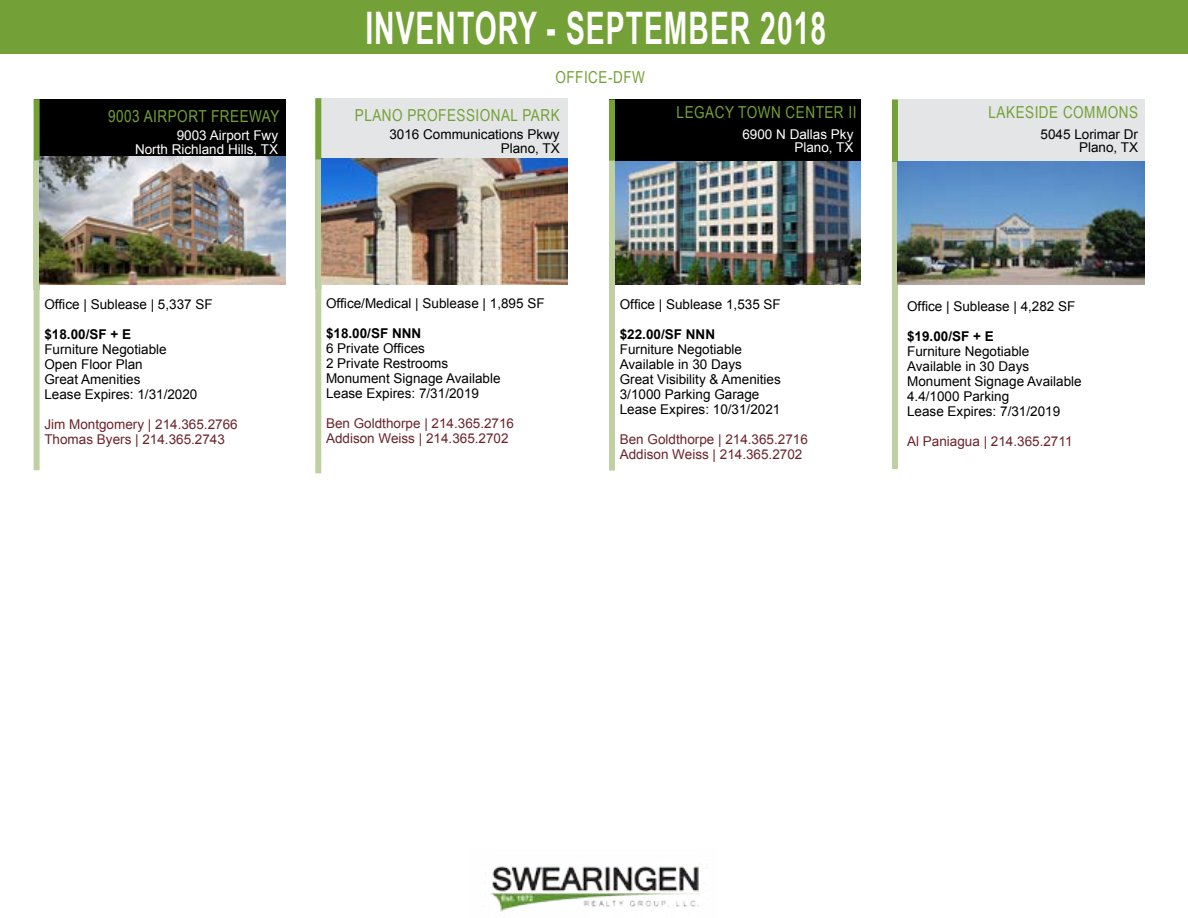
<style>
.page{position:relative;width:1188px;height:918px;background:#fff}
.page>*{position:absolute;margin:0;border:0;box-sizing:border-box;transform-origin:0 0}
.t1{font:700 44.85px "Arial Narrow";letter-spacing:.03em;color:#fff;scale:.77 1}
.t2{font:16.5px "Arial Narrow";letter-spacing:.03em;color:#74a137}
.t3{font:13.5px/15px "Arial";color:#000}
.t4{font:13.5px/15px "Arial";color:#6a242b}
.t5{font:13.5px/13.5px "Arial";color:#fff;text-align:right}
.t6{font:700 13.5px "Arial";color:#000}
</style>
<div class="page">
<div style="left:0;top:0;width:1188px;height:54px;background:#74a137"></div>
<img style="left:491px;top:866px;width:213px;height:46px">
<div style="left:34px;top:99px;width:252px;height:61px;background:#000"></div>
<div style="left:34px;top:99px;width:6px;height:191px;background:#74a137"></div>
<div style="left:34px;top:160px;width:6px;height:310px;background:#bfd1a2"></div>
<img style="left:40px;top:157px;width:245px;height:128px">
<div style="left:315px;top:98px;width:252px;height:61px;background:#e4e5e6"></div>
<div style="left:315px;top:98px;width:6px;height:191px;background:#74a137"></div>
<div style="left:315px;top:159px;width:6px;height:314px;background:#bfd1a2"></div>
<img style="left:321px;top:158px;width:246px;height:127px">
<div style="left:609px;top:99px;width:252px;height:62px;background:#000"></div>
<div style="left:609px;top:99px;width:6px;height:191px;background:#74a137"></div>
<div style="left:609px;top:161px;width:6px;height:310px;background:#bfd1a2"></div>
<div style="left:892px;top:99px;width:6px;height:191px;background:#74a137"></div>
<div style="left:898px;top:99px;width:246px;height:61px;background:#e4e5e6"></div>
<div style="left:892px;top:162px;width:6px;height:307px;background:#bfd1a2"></div>
<img style="left:898px;top:161px;width:246px;height:124px">
<img style="left:615px;top:161px;width:246px;height:124px">
<p class="t2" style="left:108px;top:104px;width:173px">9003 AIRPORT FREEWAY</p>
<p class="t5" style="left:135px;top:129px;width:145px">9003 Airport Fwy<br>North Richland Hills, TX</p>
<h1 class="t1" style="left:365px;top:-6px;width:600px">INVENTORY - SEPTEMBER 2018</h1>
<p class="t2" style="left:555px;top:65px;width:91px">OFFICE-DFW</p>
<p class="t2" style="left:355px;top:103px;width:206px">PLANO PROFESSIONAL PARK</p>
<p class="t3" style="left:389px;top:128px;width:172px;line-height:13.5px;text-align:right">3016 Communications Pkwy<br>Plano, TX</p>
<p class="t2" style="left:677px;top:100px;width:181px">LEGACY TOWN CENTER II</p>
<p class="t2" style="left:989px;top:100px;width:151px">LAKESIDE COMMONS</p>
<p class="t3" style="left:1041px;top:127px;width:99px;line-height:13.5px;text-align:right">5045 Lorimar Dr<br>Plano, TX</p>
<p class="t5" style="left:742px;top:128px;width:113px">6900 N Dallas Pky<br>Plano, TX</p>
<p class="t3" style="left:44px;top:297px;width:170px">Office | Sublease | 5,337 SF</p>
<p class="t6" style="left:44px;top:325px;width:88px">$18.00/SF + E</p>
<p class="t3" style="left:44px;top:342px;width:155px">Furniture Negotiable<br>Open Floor Plan<br>Great Amenities<br>Lease Expires: 1/31/2020</p>
<p class="t4" style="left:44px;top:417px;width:195px">Jim Montgomery | 214.365.2766<br>Thomas Byers | 214.365.2743</p>
<p class="t3" style="left:326px;top:296px;width:220px">Office/Medical | Sublease | 1,895 SF</p>
<p class="t6" style="left:326px;top:324px;width:97px">$18.00/SF NNN</p>
<p class="t3" style="left:326px;top:341px;width:176px">6 Private Offices<br>2 Private Restrooms<br>Monument Signage Available<br>Lease Expires: 7/31/2019</p>
<p class="t4" style="left:326px;top:416px;width:190px">Ben Goldthorpe | 214.365.2716<br>Addison Weiss | 214.365.2702</p>
<p class="t3" style="left:620px;top:297px;width:163px">Office | Sublease 1,535 SF</p>
<p class="t6" style="left:620px;top:326px;width:97px">$22.00/SF NNN</p>
<p class="t3" style="left:620px;top:342px;width:163px">Furniture Negotiable<br>Available in 30 Days<br>Great Visibility &amp; Amenities<br>3/1000 Parking Garage<br>Lease Expires: 10/31/2021</p>
<p class="t4" style="left:620px;top:432px;width:190px">Ben Goldthorpe | 214.365.2716<br>Addison Weiss | 214.365.2702</p>
<p class="t3" style="left:907px;top:298px;width:170px">Office | Sublease | 4,282 SF</p>
<p class="t6" style="left:907px;top:327px;width:88px">$19.00/SF + E</p>
<p class="t3" style="left:907px;top:343px;width:176px">Furniture Negotiable<br>Available in 30 Days<br>Monument Signage Available<br>4.4/1000 Parking<br>Lease Expires: 7/31/2019</p>
<p class="t4" style="left:907px;top:433px;width:167px">Al Paniagua | 214.365.2711</p>
</div>
